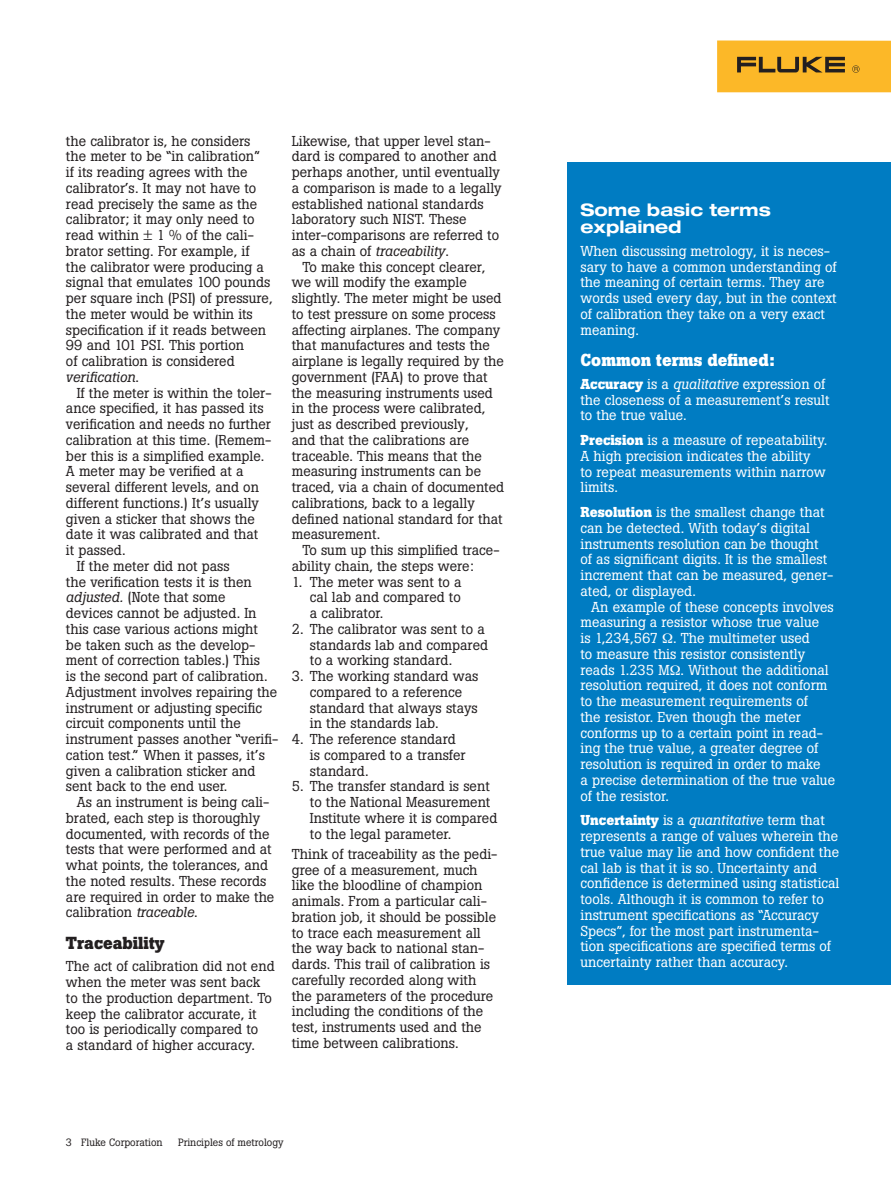
<style>
.page{position:relative;width:891px;height:1188px;background:#fff}
.page>*{position:absolute;margin:0;border:0;box-sizing:border-box;transform-origin:0 0}
.t1{font:700 expanded 17.25px/17.2px "Helvetica Neue";color:#fff}
.t2{font:700 17.25px "Boton";color:#fff}
.t3{font:700 17.25px "Boton";color:#231f20}
.t4{font:14.25px/15.8px "Boton";color:#231f20}
.t5{font:14.25px/15.8px "Boton";color:#fff}
.t6{font:10.5px "Boton";color:#231f20}
.s1{font-style:italic}
.s2{font-weight:700}
</style>
<div class="page">
<div style="left:717px;top:40px;width:174px;height:52px;background:#fcb828"></div>
<svg style="left:737px;top:57px;width:108px;height:15px"></svg>
<svg style="left:852px;top:65px;width:8px;height:8px"></svg>
<div style="left:567px;top:162px;width:324px;height:823px;background:#007cc2"></div>
<p class="t4" style="left:66px;top:133px;width:208px">the calibrator is, he considers the meter to be “in calibration”<br>if its reading agrees with the calibrator’s. It may not have to read precisely the same as the calibrator; it may only need to read within ± 1 % of the cali&shy;brator setting. For example, if the calibrator were producing a signal that emulates 100 pounds per square inch (PSI) of pressure, the meter would be within its specification if it reads between<br>99 and 101 PSI. This portion<br>of calibration is considered <span class="s1">verification</span>.</p>
<p class="t4" style="left:77px;top:385px;width:196px">If the meter is within the toler-</p>
<p class="t4" style="left:66px;top:401px;width:199px">ance specified, it has passed its</p>
<p class="t4" style="left:66px;top:416px;width:206px">verification and needs no further</p>
<p class="t4" style="left:66px;top:432px;width:207px">calibration at this time. (Remem-</p>
<p class="t4" style="left:66px;top:448px;width:200px">ber this is a simplified example.</p>
<p class="t4" style="left:66px;top:464px;width:179px">A meter may be verified at a</p>
<p class="t4" style="left:66px;top:479px;width:194px">several different levels, and on</p>
<p class="t4" style="left:66px;top:495px;width:195px">different functions.) It’s usually</p>
<p class="t4" style="left:66px;top:511px;width:190px">given a sticker that shows the</p>
<p class="t4" style="left:66px;top:527px;width:194px">date it was calibrated and that</p>
<p class="t4" style="left:66px;top:542px;width:61px">it passed.</p>
<p class="t4" style="left:77px;top:558px;width:154px">If the meter did not pass</p>
<p class="t4" style="left:66px;top:574px;width:187px">the verification tests it is then</p>
<p class="t4" style="left:66px;top:590px;width:161px"><span class="s1">adjusted.</span> (Note that some</p>
<p class="t4" style="left:66px;top:605px;width:192px">devices cannot be adjusted. In</p>
<p class="t4" style="left:66px;top:621px;width:194px">this case various actions might</p>
<p class="t4" style="left:66px;top:637px;width:191px">be taken such as the develop-</p>
<p class="t4" style="left:66px;top:653px;width:196px">ment of correction tables.) This</p>
<p class="t4" style="left:66px;top:668px;width:203px">is the second part of calibration.</p>
<p class="t4" style="left:66px;top:684px;width:213px">Adjustment involves repairing the</p>
<p class="t4" style="left:66px;top:700px;width:198px">instrument or adjusting specific</p>
<p class="t4" style="left:66px;top:716px;width:176px">circuit components until the</p>
<p class="t4" style="left:66px;top:731px;width:214px">instrument passes another “verifi-</p>
<p class="t4" style="left:66px;top:747px;width:200px">cation test.” When it passes, it’s</p>
<p class="t4" style="left:66px;top:763px;width:191px">given a calibration sticker and</p>
<p class="t4" style="left:66px;top:779px;width:163px">sent back to the end user.</p>
<p class="t4" style="left:77px;top:794px;width:194px">As an instrument is being cali-</p>
<p class="t4" style="left:66px;top:810px;width:196px">brated, each step is thoroughly</p>
<p class="t4" style="left:66px;top:826px;width:205px">documented, with records of the</p>
<p class="t4" style="left:66px;top:842px;width:207px">tests that were performed and at</p>
<p class="t4" style="left:66px;top:857px;width:204px">what points, the tolerances, and</p>
<p class="t4" style="left:66px;top:873px;width:202px">the noted results. These records</p>
<p class="t4" style="left:66px;top:889px;width:210px">are required in order to make the</p>
<p class="t4" style="left:66px;top:905px;width:133px">calibration <span class="s1">traceable</span>.</p>
<p class="t3" style="left:66px;top:933px;width:100px">Traceability</p>
<p class="t4" style="left:66px;top:959px;width:210px">The act of calibration did not end when the meter was sent back to the production department. To keep the calibrator accurate, it too is periodically compared to<br>a standard of higher accuracy.</p>
<p class="t4" style="left:292px;top:133px;width:211px">Likewise, that upper level stan&shy;dard is compared to another and perhaps another, until eventually a comparison is made to a legally established national standards laboratory such NIST. These inter-comparisons are referred to as a chain of <span class="s1">traceability</span>.</p>
<p class="t4" style="left:292px;top:259px;width:214px;text-indent:11px">To make this concept clearer, we will modify the example slightly. The meter might be used to test pressure on some process affecting airplanes. The company that manufactures and tests the airplane is legally required by the government (FAA) to prove that the measuring instruments used in the process were calibrated, just as described previously,<br>and that the calibrations are traceable. This means that the measuring instruments can be traced, via a chain of documented calibrations, back to a legally defined national standard for that measurement.</p>
<p class="t4" style="left:292px;top:542px;width:209px;text-indent:11px">To sum up this simplified trace&shy;ability chain, the steps were:</p>
<p class="t4" style="left:310px;top:574px;width:153px;text-align:justify;text-indent:-18px">1. The meter was sent to a cal lab and compared to a calibrator.</p>
<p class="t4" style="left:310px;top:621px;width:180px;text-indent:-18px">2. The calibrator was sent to a standards lab and compared to a working standard.</p>
<p class="t4" style="left:310px;top:668px;width:170px;text-indent:-18px">3. The working standard was compared to a reference standard that always stays in the standards lab.</p>
<p class="t4" style="left:310px;top:731px;width:157px;text-indent:-18px">4. The reference standard is compared to a transfer standard.</p>
<p class="t4" style="left:310px;top:779px;width:189px;text-indent:-18px">5. The transfer standard is sent to the National Measurement<br>Institute where it is compared to the legal parameter.</p>
<p class="t4" style="left:292px;top:846px;width:207px">Think of traceability as the pedi&shy;gree of a measurement, much like the bloodline of champion animals. From a particular cali&shy;bration job, it should be possible to trace each measurement all the way back to national stan&shy;dards. This trail of calibration is carefully recorded along with the parameters of the procedure including the conditions of the test, instruments used and the time between calibrations.</p>
<p class="t6" style="left:66px;top:1136px;width:98px">3 Fluke Corporation</p>
<p class="t6" style="left:178px;top:1136px;width:107px">Principles of metrology</p>
<p class="t1" style="left:580px;top:201px;width:192px">Some basic terms explained</p>
<p class="t5" style="left:580px;top:243px;width:258px">When discussing metrology, it is neces&shy;sary to have a common understanding of the meaning of certain terms. They are words used every day, but in the context of calibration they take on a very exact meaning.</p>
<p class="t2" style="left:580px;top:350px;width:196px">Common terms defined:</p>
<p class="t5" style="left:580px;top:376px;width:251px"><span class="s2">Accuracy</span> is a <span class="s1">qualitative</span> expression of the closeness of a measurement’s result to the true value.</p>
<p class="t5" style="left:580px;top:432px;width:249px"><span class="s2">Precision</span> is a measure of repeatability.<br>A high precision indicates the ability<br>to repeat measurements within narrow limits.</p>
<p class="t5" style="left:580px;top:504px;width:254px"><span class="s2">Resolution</span> is the smallest change that can be detected. With today’s digital instruments resolution can be thought of as significant digits. It is the smallest increment that can be measured, gener&shy;ated, or displayed.</p>
<p class="t5" style="left:580px;top:599px;width:256px;text-indent:11px">An example of these concepts involves measuring a resistor whose true value<br>is 1,234,567 . The multimeter used<br>to measure this resistor consistently reads 1.235 M . Without the additional resolution required, it does not conform to the measurement requirements of<br>the resistor. Even though the meter conforms up to a certain point in read&shy;ing the true value, a greater degree of resolution is required in order to make<br>a precise determination of the true value of the resistor.</p>
<p class="t5" style="left:580px;top:812px;width:260px"><span class="s2">Uncertainty</span> is a <span class="s1">quantitative</span> term that represents a range of values wherein the true value may lie and how confident the cal lab is that it is so. Uncertainty and confidence is determined using statistical tools. Although it is common to refer to instrument specifications as “Accuracy Specs”, for the most part instrumenta&shy;tion specifications are specified terms of uncertainty rather than accuracy.</p>
</div>
